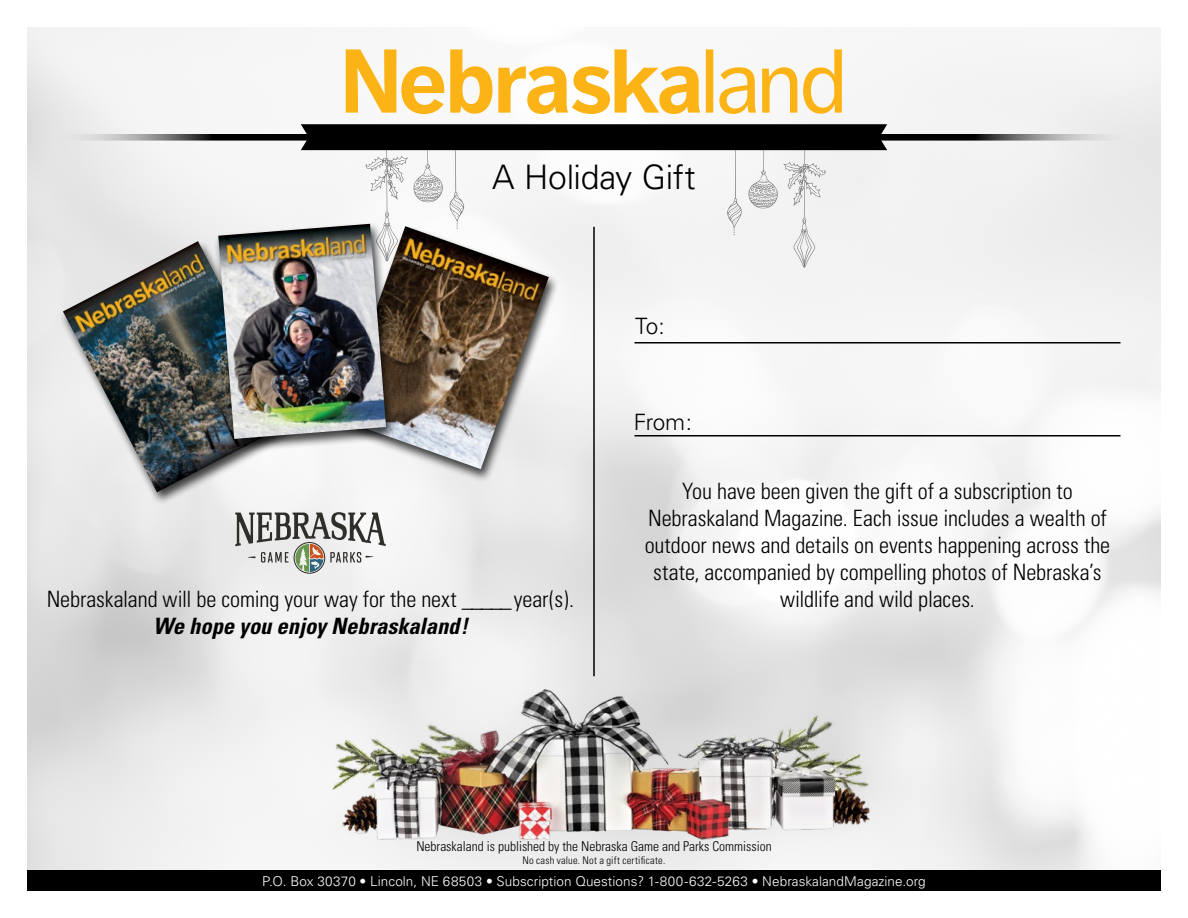
<style>
.page{position:relative;width:1188px;height:918px;background:#fff}
.page>*{position:absolute;margin:0;border:0;box-sizing:border-box;transform-origin:0 0}
.t1{font:300 33.75px "Univers";letter-spacing:-.01em;color:#000}
.t2{font:300 condensed 22.5px/27px "Univers";letter-spacing:-.005em;color:#000;text-align:center}
.t3{font:italic 700 condensed 22.5px "Univers";color:#000}
.t4{font:300 22.5px "Univers";letter-spacing:-.02em;color:#000}
.t5{font:300 13.5px "Univers";letter-spacing:.005em;color:#fff}
.t6{font:300 condensed 13.5px "Univers";color:#000}
.t7{font:300 condensed 10.5px "Univers";letter-spacing:.02em;color:#000}
</style>
<div class="page">
<div style="left:59px;top:240px;width:244px;height:265px;background:#000;opacity:.75"></div>
<img style="left:63px;top:241px;width:229px;height:251px">
<div style="left:333px;top:224px;width:227px;height:259px;background:#000;opacity:.75"></div>
<img style="left:337px;top:269px;width:212px;height:200px">
<svg style="left:346px;top:49px;width:496px;height:65px"></svg>
<svg style="left:51px;top:134px;width:1086px;height:7px;background:#6f6f6f"></svg>
<hr style="left:634px;top:342px;width:486px;height:2px;background:#000">
<hr style="left:593px;top:227px;width:2px;height:449px;background:#000">
<svg style="left:235px;top:512px;width:151px;height:62px"></svg>
<div style="left:27px;top:870px;width:1134px;height:21px;background:#000"></div>
<hr style="left:634px;top:435px;width:486px;height:1px;background:#000">
<img style="left:311px;top:676px;width:567px;height:171px">
<div style="left:214px;top:222px;width:183px;height:231px;background:#000;opacity:.75"></div>
<img style="left:218px;top:224px;width:168px;height:215px">
<svg style="left:301px;top:124px;width:586px;height:145px"></svg>
<h1 class="t1" style="left:492px;top:157px;width:205px">A Holiday Gift</h1>
<p class="t4" style="left:635px;top:312px;width:31px">To:</p>
<p class="t2" style="left:47px;top:585px;width:529px">Nebraskaland will be coming your way for the next _____ year(s).</p>
<p class="t3" style="left:153px;top:612px;width:316px">We hope you enjoy Nebraskaland!</p>
<p class="t4" style="left:634px;top:408px;width:60px">From:</p>
<p class="t2" style="left:645px;top:477px;width:467px">You have been given the gift of a subscription to Nebraskaland Magazine. Each issue includes a wealth of outdoor news and details on events happening across the state, accompanied by compelling photos of Nebraska’s wildlife and wild places.</p>
<p class="t6" style="left:416px;top:839px;width:357px">Nebraskaland is published by the Nebraska Game and Parks Commission</p>
<p class="t7" style="left:523px;top:854px;width:144px">No cash value. Not a gift certificate.</p>
<p class="t5" style="left:262px;top:873px;width:665px">P.O. Box 30370 • Lincoln, NE 68503 • Subscription Questions? 1-800-632-5263 • NebraskalandMagazine.org</p>
</div>
